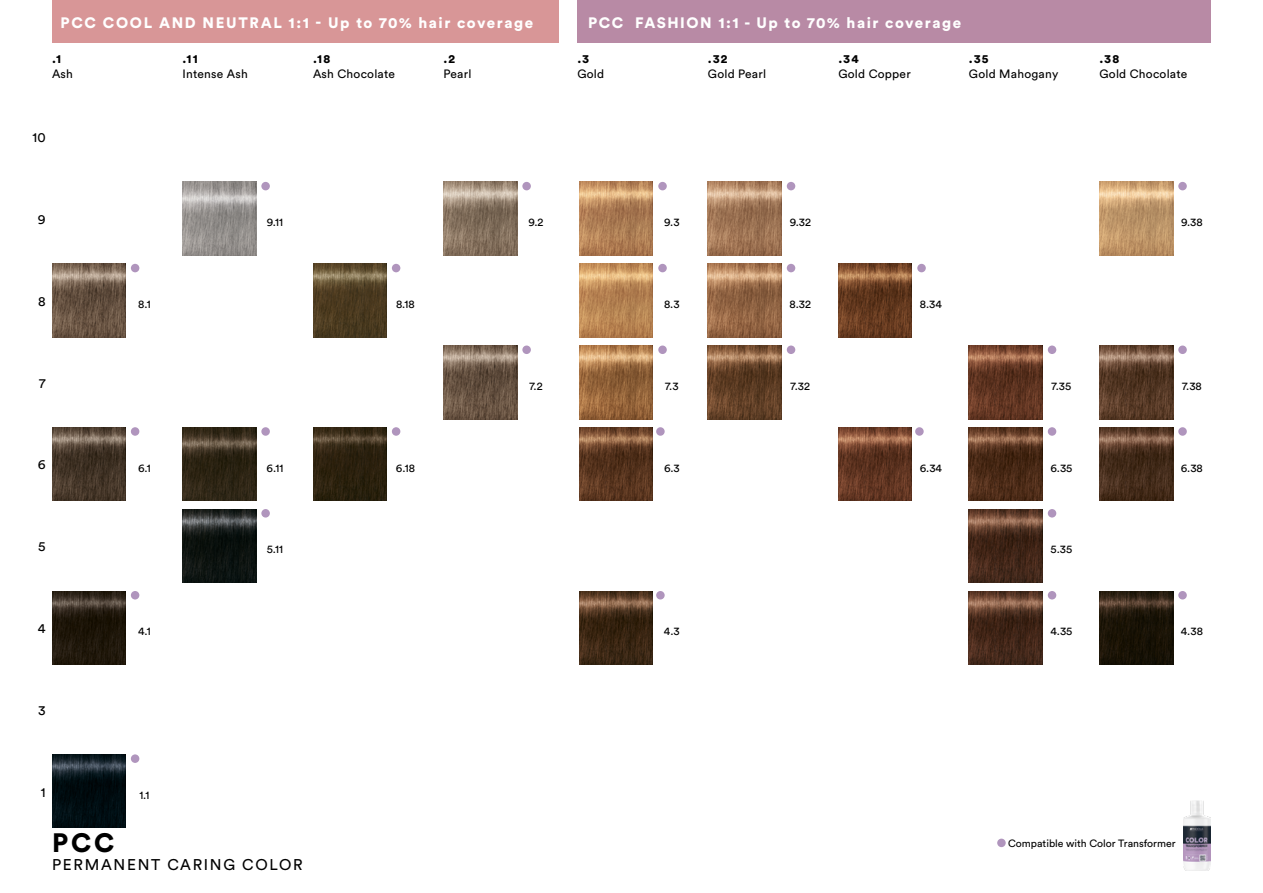
<style>
.page{position:relative;width:1263px;height:893px;background:#fff}
.page>*{position:absolute;margin:0;border:0;box-sizing:border-box;transform-origin:0 0}
.t1{font:900 26.4px "Circular Std";color:#000}
.t2{font:15.45px "Circular Std";letter-spacing:.11em;color:#000}
.t3{font:900 15px "Circular Std";letter-spacing:.1em;color:#fff}
.t4{font:13.5px "Circular Std";color:#000}
.t5{font:12px "Circular Std";letter-spacing:.02em;color:#000}
.t6{font:900 12px "Circular Std";letter-spacing:.1em;color:#000}
.t7{font:11.25px "Circular Pro";color:#000}
.t8{font:10.5px "Circular Std";color:#000}
</style>
<div class="page">
<div style="left:577px;top:0;width:634px;height:43px;background:#b88aa5"></div>
<div style="left:52px;top:0;width:506px;height:43px;background:#d89697"></div>
<div style="left:997px;top:839px;width:9px;height:8px;background:#b095bd;border-radius:50%"></div>
<img style="left:1184px;top:801px;width:26px;height:70px">
<div style="left:656px;top:427px;width:9px;height:9px;background:#b095bd;border-radius:50%"></div>
<div style="left:915px;top:427px;width:9px;height:9px;background:#b095bd;border-radius:50%"></div>
<div style="left:1048px;top:509px;width:8px;height:9px;background:#b095bd;border-radius:50%"></div>
<div style="left:1048px;top:591px;width:8px;height:8px;background:#b095bd;border-radius:50%"></div>
<div style="left:1178px;top:591px;width:9px;height:8px;background:#b095bd;border-radius:50%"></div>
<div style="left:131px;top:754px;width:8px;height:9px;background:#b095bd;border-radius:50%"></div>
<div style="left:1048px;top:427px;width:8px;height:9px;background:#b095bd;border-radius:50%"></div>
<div style="left:1178px;top:182px;width:9px;height:8px;background:#b095bd;border-radius:50%"></div>
<div style="left:1178px;top:346px;width:9px;height:8px;background:#b095bd;border-radius:50%"></div>
<div style="left:1048px;top:346px;width:8px;height:8px;background:#b095bd;border-radius:50%"></div>
<div style="left:131px;top:427px;width:8px;height:9px;background:#b095bd;border-radius:50%"></div>
<div style="left:392px;top:264px;width:8px;height:8px;background:#b095bd;border-radius:50%"></div>
<div style="left:522px;top:182px;width:9px;height:8px;background:#b095bd;border-radius:50%"></div>
<div style="left:392px;top:427px;width:8px;height:9px;background:#b095bd;border-radius:50%"></div>
<div style="left:261px;top:182px;width:9px;height:8px;background:#b095bd;border-radius:50%"></div>
<div style="left:1178px;top:427px;width:9px;height:9px;background:#b095bd;border-radius:50%"></div>
<div style="left:131px;top:591px;width:8px;height:8px;background:#b095bd;border-radius:50%"></div>
<div style="left:261px;top:509px;width:9px;height:9px;background:#b095bd;border-radius:50%"></div>
<div style="left:261px;top:427px;width:9px;height:9px;background:#b095bd;border-radius:50%"></div>
<div style="left:787px;top:346px;width:8px;height:8px;background:#b095bd;border-radius:50%"></div>
<div style="left:658px;top:346px;width:9px;height:8px;background:#b095bd;border-radius:50%"></div>
<div style="left:787px;top:264px;width:8px;height:8px;background:#b095bd;border-radius:50%"></div>
<div style="left:658px;top:264px;width:9px;height:8px;background:#b095bd;border-radius:50%"></div>
<div style="left:917px;top:264px;width:9px;height:8px;background:#b095bd;border-radius:50%"></div>
<div style="left:131px;top:264px;width:8px;height:8px;background:#b095bd;border-radius:50%"></div>
<div style="left:787px;top:182px;width:8px;height:8px;background:#b095bd;border-radius:50%"></div>
<div style="left:658px;top:182px;width:9px;height:8px;background:#b095bd;border-radius:50%"></div>
<div style="left:656px;top:591px;width:9px;height:8px;background:#b095bd;border-radius:50%"></div>
<img style="left:579px;top:591px;width:74px;height:73px">
<img style="left:579px;top:427px;width:74px;height:74px">
<img style="left:1099px;top:346px;width:74px;height:73px">
<img style="left:969px;top:346px;width:73px;height:73px">
<img style="left:1099px;top:427px;width:74px;height:74px">
<img style="left:1099px;top:182px;width:74px;height:73px">
<img style="left:183px;top:182px;width:73px;height:73px">
<img style="left:183px;top:427px;width:73px;height:74px">
<img style="left:708px;top:182px;width:73px;height:73px">
<img style="left:579px;top:182px;width:74px;height:73px">
<img style="left:708px;top:264px;width:73px;height:73px">
<img style="left:579px;top:264px;width:74px;height:73px">
<img style="left:708px;top:346px;width:73px;height:73px">
<img style="left:579px;top:346px;width:74px;height:73px">
<img style="left:838px;top:427px;width:74px;height:74px">
<img style="left:838px;top:264px;width:74px;height:73px">
<img style="left:52px;top:264px;width:74px;height:73px">
<img style="left:969px;top:509px;width:73px;height:74px">
<img style="left:969px;top:427px;width:73px;height:74px">
<img style="left:969px;top:591px;width:73px;height:73px">
<img style="left:1099px;top:591px;width:74px;height:73px">
<img style="left:52px;top:591px;width:74px;height:73px">
<img style="left:183px;top:509px;width:73px;height:74px">
<img style="left:52px;top:427px;width:74px;height:74px">
<img style="left:52px;top:754px;width:74px;height:74px">
<img style="left:313px;top:427px;width:74px;height:74px">
<img style="left:313px;top:264px;width:74px;height:73px">
<img style="left:443px;top:182px;width:74px;height:73px">
<div style="left:522px;top:346px;width:9px;height:8px;background:#b095bd;border-radius:50%"></div>
<img style="left:443px;top:346px;width:74px;height:73px">
<h3 class="t3" style="left:61px;top:12px;width:474px">PCC COOL AND NEUTRAL 1:1 - Up to 70% hair coverage</h3>
<h3 class="t3" style="left:588px;top:12px;width:375px">PCC FASHION 1:1 - Up to 70% hair coverage</h3>
<p class="t6" style="left:52px;top:51px;width:11px">.1</p>
<p class="t5" style="left:52px;top:67px;width:23px">Ash</p>
<p class="t6" style="left:183px;top:51px;width:17px">.11</p>
<p class="t5" style="left:183px;top:67px;width:67px">Intense Ash</p>
<p class="t6" style="left:313px;top:51px;width:19px">.18</p>
<p class="t5" style="left:313px;top:67px;width:84px">Ash Chocolate</p>
<p class="t6" style="left:443px;top:51px;width:13px">.2</p>
<p class="t5" style="left:443px;top:67px;width:29px">Pearl</p>
<p class="t6" style="left:577px;top:51px;width:13px">.3</p>
<p class="t5" style="left:577px;top:67px;width:28px">Gold</p>
<p class="t6" style="left:708px;top:51px;width:21px">.32</p>
<p class="t5" style="left:708px;top:67px;width:60px">Gold Pearl</p>
<p class="t6" style="left:838px;top:51px;width:22px">.34</p>
<p class="t5" style="left:838px;top:67px;width:74px">Gold Copper</p>
<p class="t6" style="left:969px;top:51px;width:21px">.35</p>
<p class="t5" style="left:969px;top:67px;width:91px">Gold Mahogany</p>
<p class="t6" style="left:1099px;top:51px;width:21px">.38</p>
<p class="t5" style="left:1099px;top:67px;width:89px">Gold Chocolate</p>
<p class="t4" style="left:33px;top:129px;width:15px">10</p>
<p class="t4" style="left:38px;top:211px;width:9px">9</p>
<p class="t7" style="left:267px;top:215px;width:18px">9.11</p>
<p class="t7" style="left:528px;top:215px;width:17px">9.2</p>
<p class="t7" style="left:664px;top:215px;width:17px">9.3</p>
<p class="t7" style="left:790px;top:215px;width:23px">9.32</p>
<p class="t7" style="left:1181px;top:215px;width:23px">9.38</p>
<p class="t4" style="left:38px;top:293px;width:9px">8</p>
<p class="t7" style="left:138px;top:297px;width:14px">8.1</p>
<p class="t7" style="left:920px;top:297px;width:24px">8.34</p>
<p class="t7" style="left:396px;top:297px;width:20px">8.18</p>
<p class="t7" style="left:664px;top:297px;width:17px">8.3</p>
<p class="t7" style="left:790px;top:297px;width:23px">8.32</p>
<p class="t4" style="left:39px;top:375px;width:8px">7</p>
<p class="t7" style="left:529px;top:378px;width:15px">7.2</p>
<p class="t7" style="left:665px;top:378px;width:15px">7.3</p>
<p class="t7" style="left:791px;top:378px;width:21px">7.32</p>
<p class="t7" style="left:1051px;top:378px;width:21px">7.35</p>
<p class="t7" style="left:1182px;top:378px;width:21px">7.38</p>
<p class="t4" style="left:38px;top:456px;width:9px">6</p>
<p class="t7" style="left:138px;top:460px;width:14px">6.1</p>
<p class="t7" style="left:267px;top:460px;width:18px">6.11</p>
<p class="t7" style="left:396px;top:460px;width:21px">6.18</p>
<p class="t7" style="left:664px;top:460px;width:17px">6.3</p>
<p class="t7" style="left:920px;top:460px;width:24px">6.34</p>
<p class="t7" style="left:1050px;top:460px;width:23px">6.35</p>
<p class="t7" style="left:1181px;top:460px;width:24px">6.38</p>
<p class="t4" style="left:38px;top:538px;width:9px">5</p>
<p class="t7" style="left:267px;top:542px;width:18px">5.11</p>
<p class="t7" style="left:1050px;top:542px;width:23px">5.35</p>
<p class="t4" style="left:38px;top:620px;width:9px">4</p>
<p class="t7" style="left:138px;top:624px;width:14px">4.1</p>
<p class="t7" style="left:664px;top:624px;width:17px">4.3</p>
<p class="t7" style="left:1050px;top:624px;width:23px">4.35</p>
<p class="t7" style="left:1181px;top:624px;width:24px">4.38</p>
<p class="t4" style="left:38px;top:702px;width:9px">3</p>
<p class="t4" style="left:41px;top:784px;width:6px">1</p>
<p class="t7" style="left:139px;top:787px;width:12px">1.1</p>
<h1 class="t1" style="left:52px;top:825px;width:64px">PCC</h1>
<h2 class="t2" style="left:52px;top:855px;width:252px">PERMANENT CARING COLOR</h2>
<p class="t8" style="left:1008px;top:837px;width:169px">Compatible with Color Transformer</p>
</div>
